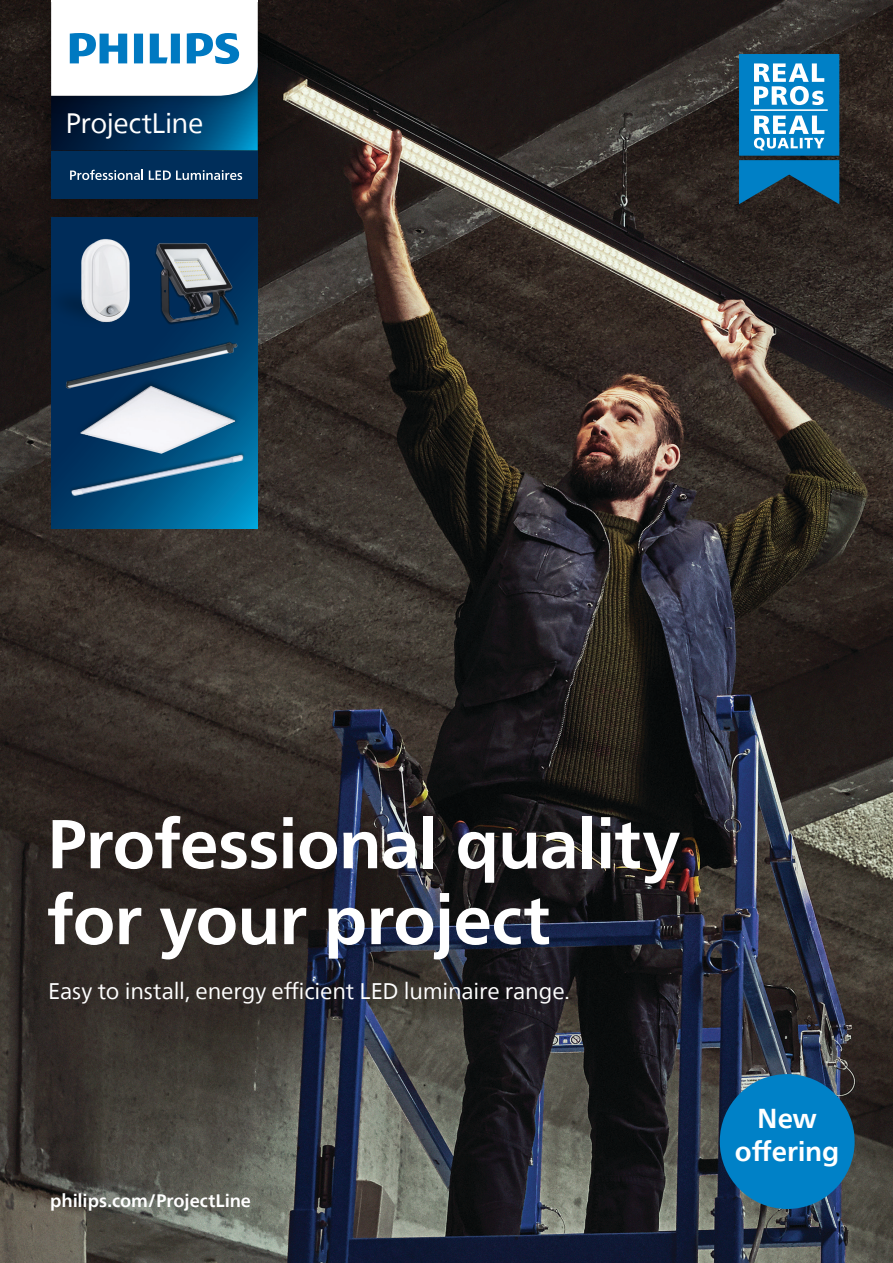
<style>
.page{position:relative;width:893px;height:1263px;background:#fff}
.page>*{position:absolute;margin:0;border:0;box-sizing:border-box;transform-origin:0 0}
.t1{font:700 69px "Neue Frutiger World";letter-spacing:-.015em;color:#fff}
.t2{font:28.05px "Neue Frutiger World";letter-spacing:-.02em;color:#fff}
.t3{font:700 27.3px "Neue Frutiger World";letter-spacing:-.005em;color:#fff}
.t4{font:22.5px "Neue Frutiger World";letter-spacing:-.01em;color:#fff}
.t5{font:700 18px "Neue Frutiger World";letter-spacing:-.005em;color:#fff}
</style>
<div class="page">
<img style="left:0;top:0;width:893px;height:1263px">
<svg style="left:739px;top:54px;width:100px;height:150px;background:#3089ba"></svg>
<img style="left:26px;top:0;width:257px;height:121px">
<svg style="left:51px;top:1px;width:207px;height:125px"></svg>
<img style="left:26px;top:126px;width:257px;height:98px">
<div style="left:51px;top:150px;width:207px;height:49px;background:#002e5a"></div>
<svg style="left:70px;top:170px;width:73px;height:10px"></svg>
<svg style="left:149px;top:170px;width:93px;height:10px"></svg>
<svg style="left:51px;top:217px;width:207px;height:312px;background:#004170"></svg>
<img style="left:65px;top:443px;width:186px;height:65px">
<img style="left:65px;top:335px;width:180px;height:63px">
<img style="left:75px;top:366px;width:169px;height:113px">
<img style="left:51px;top:237px;width:81px;height:102px">
<img style="left:148px;top:241px;width:95px;height:88px">
<hr style="left:51px;top:0;width:207px;height:1px;background:#fff">
<div style="left:720px;top:1074px;width:135px;height:135px;background:#0081c7;border-radius:50%"></div>
<p class="t2" style="left:66px;top:101px;width:139px">ProjectLine</p>
<p class="t1" style="left:47px;top:783px;width:635px">Professional quality</p>
<p class="t1" style="left:47px;top:859px;width:505px">for your project</p>
<p class="t4" style="left:48px;top:974px;width:523px">Easy to install, energy efficient LED luminaire range.</p>
<p class="t5" style="left:50px;top:1185px;width:202px">philips.com/ProjectLine</p>
<p class="t3" style="left:757px;top:1094px;width:61px">New</p>
<p class="t3" style="left:735px;top:1127px;width:106px">offering</p>
</div>
